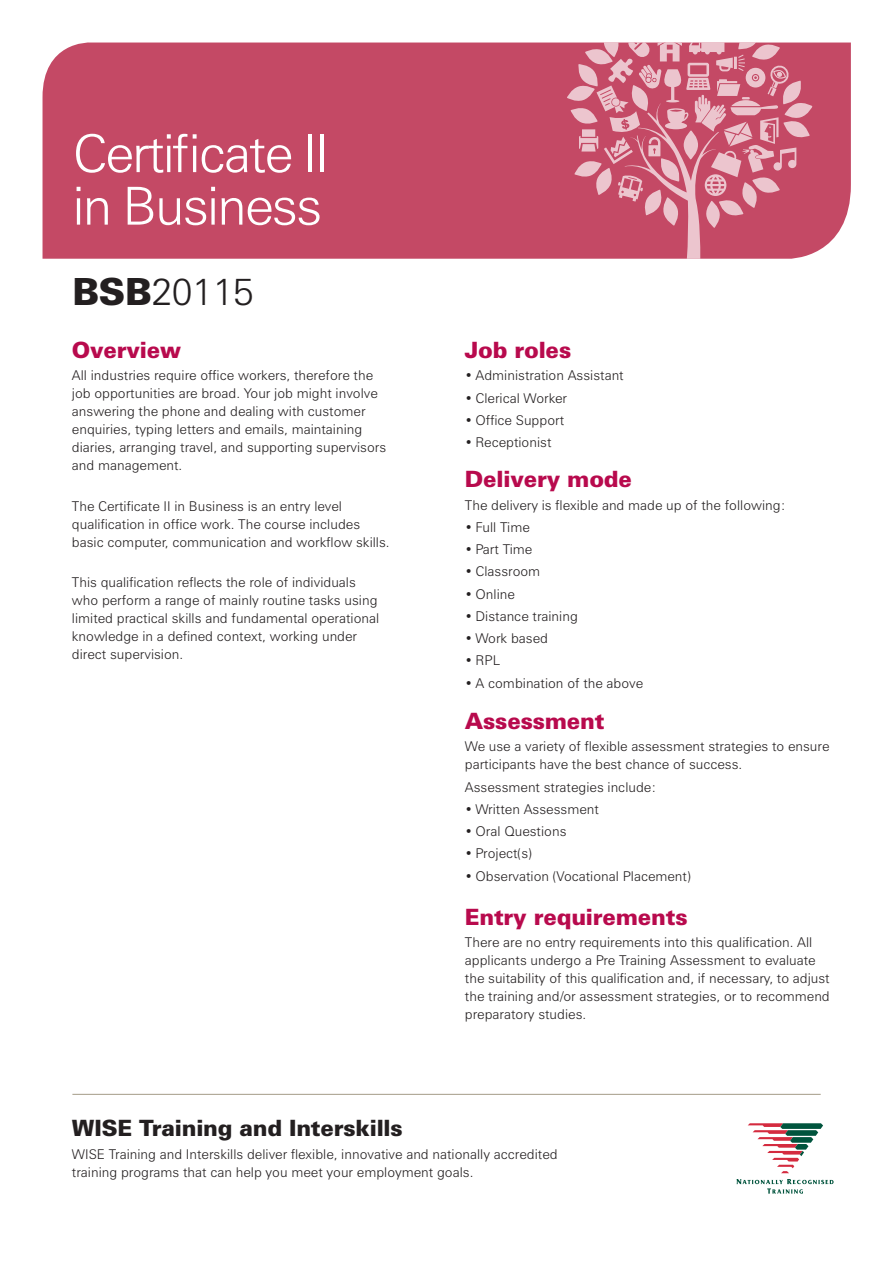
<style>
.page{position:relative;width:893px;height:1263px;background:#fff}
.page>*{position:absolute;margin:0;border:0;box-sizing:border-box;transform-origin:0 0}
.t1{font:300 52.5px/52.5px "Zurich BT";letter-spacing:-.04em;color:#fff}
.t2{font:300 37.5px "Zurich BT";letter-spacing:-.01em;color:#231f20}
.t3{font:900 22.5px "Zurich BT";letter-spacing:-.01em;color:#b80a4d}
.t4{font:900 22.5px "Zurich BT";letter-spacing:-.01em;color:#231f20}
.t5{font:300 13.5px/18px "Zurich BT";color:#231f20}
.s1{font-weight:900}
</style>
<div class="page">
<div style="left:43px;top:42px;width:808px;height:217px;background:#c44965"></div>
<svg style="left:567px;top:43px;width:245px;height:216px"></svg>
<svg style="left:748px;top:1123px;width:75px;height:50px"></svg>
<svg style="left:736px;top:1179px;width:98px;height:15px"></svg>
<hr style="left:72px;top:1094px;width:749px;height:1px;background:#a49c87">
<h1 class="t1" style="left:72px;top:127px;width:258px">Certificate II in Business</h1>
<h2 class="t2" style="left:72px;top:269px;width:183px"><span class="s1">BSB</span>20115</h2>
<h3 class="t3" style="left:72px;top:336px;width:111px">Overview</h3>
<p class="t5" style="left:72px;top:367px;width:316px">All industries require office workers, therefore the job opportunities are broad. Your job might involve answering the phone and dealing with customer enquiries, typing letters and emails, maintaining diaries, arranging travel, and supporting supervisors and management.</p>
<p class="t5" style="left:72px;top:497px;width:319px">The Certificate II in Business is an entry level qualification in office work. The course includes basic computer, communication and workflow skills.</p>
<p class="t5" style="left:72px;top:573px;width:309px">This qualification reflects the role of individuals who perform a range of mainly routine tasks using limited practical skills and fundamental operational knowledge in a defined context, working under direct supervision.</p>
<h3 class="t3" style="left:465px;top:336px;width:108px">Job roles</h3>
<p class="t5" style="left:465px;top:367px;width:160px">• Administration Assistant</p>
<p class="t5" style="left:465px;top:389px;width:104px">• Clerical Worker</p>
<p class="t5" style="left:465px;top:411px;width:101px">• Office Support</p>
<p class="t5" style="left:465px;top:433px;width:88px">• Receptionist</p>
<h3 class="t3" style="left:465px;top:465px;width:169px">Delivery mode</h3>
<p class="t5" style="left:465px;top:496px;width:322px">The delivery is flexible and made up of the following:</p>
<p class="t5" style="left:465px;top:518px;width:66px">• Full Time</p>
<p class="t5" style="left:465px;top:540px;width:69px">• Part Time</p>
<p class="t5" style="left:465px;top:562px;width:77px">• Classroom</p>
<p class="t5" style="left:465px;top:585px;width:52px">• Online</p>
<p class="t5" style="left:465px;top:607px;width:114px">• Distance training</p>
<p class="t5" style="left:465px;top:629px;width:85px">• Work based</p>
<p class="t5" style="left:465px;top:651px;width:37px">• RPL</p>
<p class="t5" style="left:465px;top:674px;width:180px">• A combination of the above</p>
<h3 class="t3" style="left:465px;top:707px;width:141px">Assessment</h3>
<p class="t5" style="left:465px;top:737px;width:366px">We use a variety of flexible assessment strategies to ensure participants have the best chance of success.</p>
<p class="t5" style="left:465px;top:778px;width:193px">Assessment strategies include:</p>
<p class="t5" style="left:465px;top:800px;width:135px">• Written Assessment</p>
<p class="t5" style="left:465px;top:822px;width:103px">• Oral Questions</p>
<p class="t5" style="left:465px;top:844px;width:68px">• Project(s)</p>
<p class="t5" style="left:465px;top:867px;width:227px">• Observation (Vocational Placement)</p>
<h3 class="t3" style="left:465px;top:903px;width:224px">Entry requirements</h3>
<p class="t5" style="left:465px;top:933px;width:366px">There are no entry requirements into this qualification. All applicants undergo a Pre Training Assessment to evaluate the suitability of this qualification and, if necessary, to adjust the training and/or assessment strategies, or to recommend preparatory studies.</p>
<h3 class="t4" style="left:72px;top:1115px;width:332px">WISE Training and Interskills</h3>
<p class="t5" style="left:72px;top:1145px;width:487px">WISE Training and Interskills deliver flexible, innovative and nationally accredited training programs that can help you meet your employment goals.</p>
</div>
